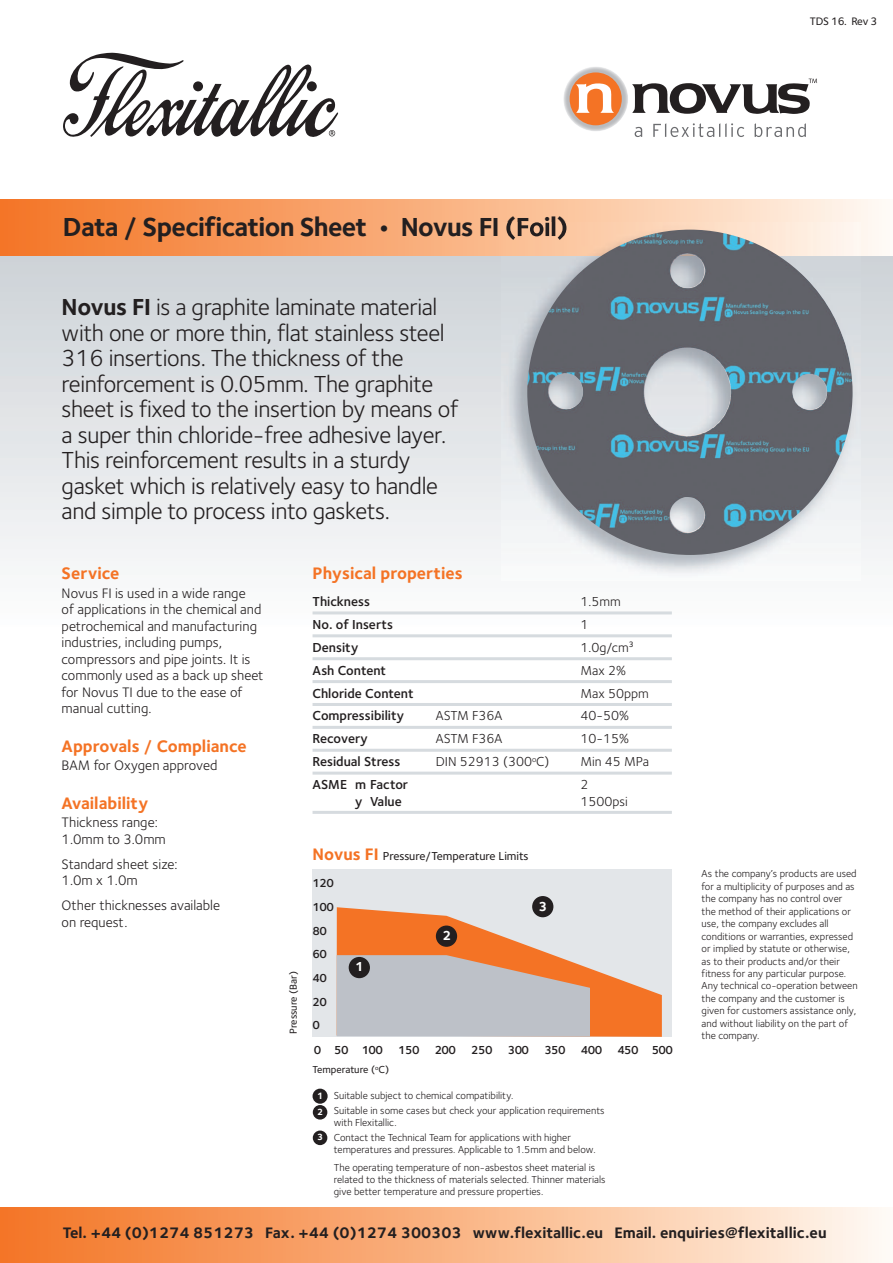
<style>
.page{position:relative;width:893px;height:1263px;background:#fff}
.page>*{position:absolute;margin:0;border:0;box-sizing:border-box;transform-origin:0 0}
.t1{font:700 27px "Foundry Sterling";letter-spacing:-.025em;color:#231f20}
.t2{font:24px/25.5px "Foundry Sterling";letter-spacing:-.015em;color:#231f20}
.t3{font:700 17.25px "Foundry Sterling";color:#f47325}
.t4{font:700 15.75px "Foundry Sterling";color:#231f20}
.t5{font:14.25px/16.5px "Foundry Sterling";color:#231f20}
.t6{font:600 13.5px "Foundry Sterling";color:#231f20}
.t7{font:13.5px "Foundry Sterling";color:#231f20}
.t8{font:700 13.5px "Foundry Sterling";color:#fff}
.t9{font:600 12px/23.7px "Foundry Sterling";letter-spacing:-.05em;color:#231f20}
.t10{font:500 12px "Foundry Sterling";color:#231f20}
.t11{font:500 11.25px "Foundry Sterling";letter-spacing:-.025em;color:#231f20}
.t12{font:10.5px/12.5px "Foundry Sterling";color:#231f20}
.t13{font:500 10.5px "Foundry Sterling";color:#231f20}
.t14{font:700 9.6px "Foundry Sterling";color:#fff}
.t15{font:700 9.3px "Foundry Sterling";color:#fff}
.s1{font-weight:700}
.s2{font-weight:700;font-size:17.25px;color:#f47325}
</style>
<div class="page">
<div style="left:0;top:251px;width:893px;height:378px;background:linear-gradient(to bottom,#cdd0d4,#fcfdfe)"></div>
<hr style="left:313px;top:611px;width:359px;height:3px;background:#d6dbdf">
<hr style="left:313px;top:634px;width:359px;height:3px;background:#d6dbdf">
<hr style="left:313px;top:657px;width:359px;height:3px;background:#d6dbdf">
<hr style="left:313px;top:680px;width:359px;height:3px;background:#d6dbdf">
<hr style="left:313px;top:703px;width:359px;height:3px;background:#d6dbdf">
<hr style="left:313px;top:726px;width:359px;height:3px;background:#d6dbdf">
<hr style="left:313px;top:749px;width:359px;height:3px;background:#d6dbdf">
<hr style="left:313px;top:772px;width:359px;height:3px;background:#d6dbdf">
<hr style="left:313px;top:811px;width:359px;height:3px;background:#d6dbdf">
<div style="left:0;top:200px;width:893px;height:55px;background:linear-gradient(to right,#f47321,#fff7ed)"></div>
<div style="left:313px;top:870px;width:359px;height:167px;background:#e3e6e9"></div>
<svg style="left:337px;top:907px;width:325px;height:130px"></svg>
<div style="left:532px;top:896px;width:21px;height:21px;background:#231f20;border-radius:50%"></div>
<div style="left:436px;top:925px;width:21px;height:22px;background:#231f20;border-radius:50%"></div>
<div style="left:349px;top:957px;width:21px;height:21px;background:#231f20;border-radius:50%"></div>
<div style="left:313px;top:1089px;width:15px;height:15px;background:#231f20;border-radius:50%"></div>
<div style="left:313px;top:1105px;width:14px;height:14px;background:#231f20;border-radius:50%"></div>
<div style="left:313px;top:1130px;width:14px;height:15px;background:#231f20;border-radius:50%"></div>
<img style="left:502px;top:222px;width:358px;height:359px">
<img style="left:527px;top:230px;width:326px;height:325px">
<div style="left:0;top:1208px;width:893px;height:55px;background:linear-gradient(to right,#f47321,#fff7ed)"></div>
<img style="left:563px;top:66px;width:65px;height:65px;border-radius:50%">
<div style="left:570px;top:72px;width:52px;height:53px;background:#f47325;border-radius:50%"></div>
<svg style="left:576px;top:83px;width:38px;height:30px"></svg>
<svg style="left:632px;top:79px;width:185px;height:35px"></svg>
<svg style="left:635px;top:127px;width:7px;height:10px"></svg>
<svg style="left:653px;top:123px;width:91px;height:14px"></svg>
<svg style="left:755px;top:123px;width:51px;height:14px"></svg>
<svg style="left:63px;top:53px;width:275px;height:84px"></svg>
<p class="t11" style="left:810px;top:17px;width:69px">TDS 16. Rev 3</p>
<h1 class="t1" style="left:63px;top:216px;width:507px">Data / Specification Sheet • Novus FI (Foil)</h1>
<p class="t2" style="left:62px;top:297px;width:398px"><span class="s1">Novus FI</span> is a graphite laminate material with one or more thin, flat stainless steel 316 insertions. The thickness of the reinforcement is 0.05mm. The graphite sheet is fixed to the insertion by means of a super thin chloride-free adhesive layer.<br>This reinforcement results in a sturdy gasket which is relatively easy to handle and simple to process into gaskets.</p>
<h3 class="t3" style="left:62px;top:566px;width:59px">Service</h3>
<p class="t5" style="left:62px;top:586px;width:203px">Novus FI is used in a wide range<br>of applications in the chemical and petrochemical and manufacturing industries, including pumps, compressors and pipe joints. It is commonly used as a back up sheet for Novus TI due to the ease of manual cutting.</p>
<h3 class="t3" style="left:62px;top:739px;width:186px">Approvals / Compliance</h3>
<h3 class="t5" style="left:62px;top:758px;width:157px">BAM for Oxygen approved</h3>
<h3 class="t3" style="left:62px;top:796px;width:88px">Availability</h3>
<h3 class="t5" style="left:62px;top:815px;width:106px">Thickness range:<br>1.0mm to 3.0mm</h3>
<h3 class="t5" style="left:62px;top:857px;width:117px">Standard sheet size:<br>1.0m x 1.0m</h3>
<h3 class="t5" style="left:62px;top:898px;width:160px">Other thicknesses available on request.</h3>
<h3 class="t3" style="left:313px;top:566px;width:152px">Physical properties</h3>
<p class="t6" style="left:313px;top:596px;width:59px">Thickness</p>
<p class="t7" style="left:580px;top:596px;width:42px">1.5mm</p>
<p class="t6" style="left:313px;top:619px;width:82px">No. of Inserts</p>
<p class="t7" style="left:580px;top:619px;width:10px">1</p>
<p class="t6" style="left:313px;top:642px;width:47px">Density</p>
<p class="t7" style="left:580px;top:642px;width:55px">1.0g/cm<sup>3</sup></p>
<p class="t6" style="left:313px;top:665px;width:75px">Ash Content</p>
<p class="t7" style="left:580px;top:665px;width:47px">Max 2%</p>
<p class="t6" style="left:313px;top:688px;width:103px">Chloride Content</p>
<p class="t7" style="left:580px;top:688px;width:70px">Max 50ppm</p>
<p class="t6" style="left:313px;top:711px;width:93px">Compressibility</p>
<p class="t7" style="left:436px;top:711px;width:68px">ASTM F36A</p>
<p class="t7" style="left:580px;top:711px;width:50px">40-50%</p>
<p class="t6" style="left:313px;top:733px;width:57px">Recovery</p>
<p class="t7" style="left:436px;top:734px;width:68px">ASTM F36A</p>
<p class="t7" style="left:580px;top:734px;width:50px">10-15%</p>
<p class="t6" style="left:313px;top:756px;width:89px">Residual Stress</p>
<p class="t7" style="left:436px;top:756px;width:115px">DIN 52913 (300<sup>o</sup>C)</p>
<p class="t7" style="left:580px;top:756px;width:70px">Min 45 MPa</p>
<p class="t6" style="left:313px;top:779px;width:97px">ASME m Factor</p>
<p class="t7" style="left:580px;top:779px;width:10px">2</p>
<p class="t6" style="left:355px;top:796px;width:48px">y Value</p>
<p class="t7" style="left:580px;top:796px;width:49px">1500psi</p>
<p class="t13" style="left:289px;top:1034px;width:64px;rotate:-90deg">Pressure (Bar)</p>
<p class="t10" style="left:313px;top:851px;width:218px"><span class="s2">Novus FI</span> Pressure/Temperature Limits</p>
<p class="t9" style="left:313px;top:872px;width:23px">120<br>100<br>80<br>60<br>40<br>20<br>0</p>
<p class="t9" style="left:314px;top:1039px;width:71px">0 50 100</p>
<p class="t9" style="left:398px;top:1039px;width:23px">150</p>
<p class="t9" style="left:435px;top:1039px;width:23px">200</p>
<p class="t9" style="left:471px;top:1039px;width:23px">250</p>
<p class="t9" style="left:508px;top:1039px;width:23px">300</p>
<p class="t9" style="left:544px;top:1039px;width:23px">350</p>
<p class="t9" style="left:581px;top:1039px;width:23px">400</p>
<p class="t9" style="left:617px;top:1039px;width:57px">450 500</p>
<p class="t8" style="left:539px;top:901px;width:10px">3</p>
<p class="t8" style="left:442px;top:930px;width:10px">2</p>
<p class="t8" style="left:355px;top:961px;width:10px">1</p>
<p class="t13" style="left:313px;top:1065px;width:78px">Temperature (<sup>o</sup>C)</p>
<p class="t14" style="left:317px;top:1092px;width:8px">1</p>
<p class="t15" style="left:317px;top:1108px;width:7px">2</p>
<p class="t15" style="left:317px;top:1134px;width:7px">3</p>
<p class="t12" style="left:334px;top:1089px;width:272px;line-height:15px">Suitable subject to chemical compatibility.<br>Suitable in some cases but check your application requirements</p>
<p class="t12" style="left:334px;top:1116px;width:239px;line-height:15px">with Flexitallic.<br>Contact the Technical Team for applications with higher</p>
<p class="t12" style="left:334px;top:1144px;width:263px">temperatures and pressures. Applicable to 1.5mm and below.</p>
<p class="t12" style="left:702px;top:868px;width:158px">As the company’s products are used for a multiplicity of purposes and as the company has no control over the method of their applications or use, the company excludes all conditions or warranties, expressed or implied by statute or otherwise, as to their products and/or their fitness for any particular purpose.<br>Any technical co-operation between the company and the customer is given for customers assistance only, and without liability on the part of the company.</p>
<p class="t12" style="left:334px;top:1162px;width:273px;line-height:12px">The operating temperature of non-asbestos sheet material is related to the thickness of materials selected. Thinner materials give better temperature and pressure properties.</p>
<h3 class="t4" style="left:63px;top:1226px;width:765px">Tel. +44 (0)1274 851273 Fax. +44 (0)1274 300303 www.flexitallic.eu Email. enquiries@flexitallic.eu</h3>
</div>
